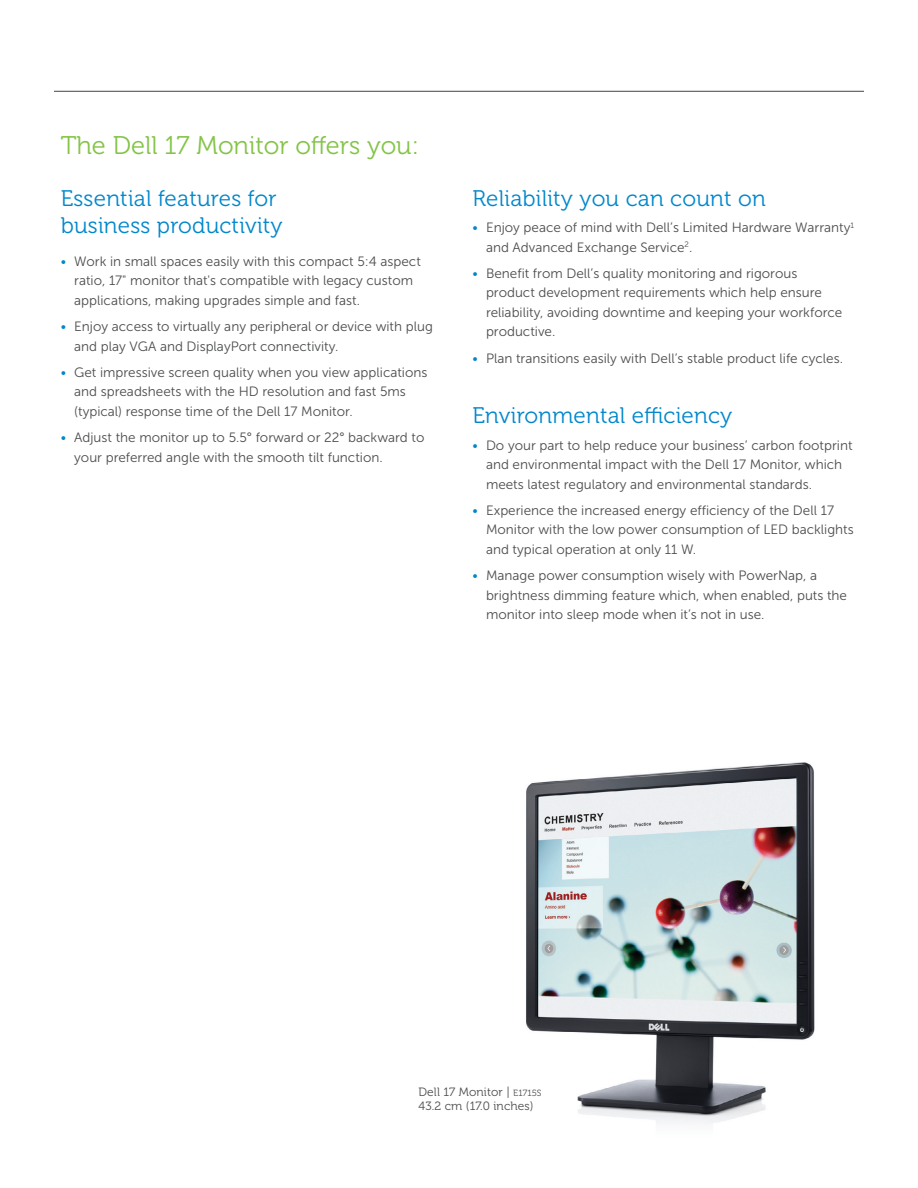
<style>
.page{position:relative;width:918px;height:1188px;background:#fff}
.page>*{position:absolute;margin:0;border:0;box-sizing:border-box;transform-origin:0 0}
.t1{font:25.5px "Museo For Dell 300";color:#83c447}
.t2{font:22.5px/27px "Museo For Dell 300";letter-spacing:.01em;color:#0087cb}
.t3{font:13.5px/19.5px "Museo Sans For Dell 300";color:#4b4c4d}
.t4{font:12px/14.4px "Museo For Dell 300";letter-spacing:.01em;color:#4b4c4d}
.s1{color:#0087cb}
.s2{font-size:9px}
</style>
<div class="page">
<img style="left:526px;top:762px;width:289px;height:361px">
<hr style="left:54px;top:91px;width:810px;height:1px;background:#3e444f">
<h1 class="t1" style="left:61px;top:132px;width:360px">The Dell 17 Monitor offers you:</h1>
<h2 class="t2" style="left:61px;top:185px;width:223px">Essential features for business productivity</h2>
<p class="t3" style="left:74px;top:252px;width:348px;text-indent:-14px"><span class="s1">•</span> Work in small spaces easily with this compact 5:4 aspect ratio, 17" monitor that's compatible with legacy custom applications, making upgrades simple and fast.</p>
<p class="t3" style="left:74px;top:317px;width:360px;text-indent:-14px"><span class="s1">•</span> Enjoy access to virtually any peripheral or device with plug and play VGA and DisplayPort connectivity.</p>
<p class="t3" style="left:74px;top:363px;width:355px;text-indent:-14px"><span class="s1">•</span> Get impressive screen quality when you view applications and spreadsheets with the HD resolution and fast 5ms (typical) response time of the Dell 17 Monitor.</p>
<p class="t3" style="left:74px;top:428px;width:352px;text-indent:-14px"><span class="s1">•</span> Adjust the monitor up to 5.5° forward or 22° backward to your preferred angle with the smooth tilt function.</p>
<h2 class="t2" style="left:472px;top:185px;width:295px">Reliability you can count on</h2>
<p class="t3" style="left:486px;top:218px;width:370px;text-indent:-14px"><span class="s1">•</span> Enjoy peace of mind with Dell’s Limited Hardware Warranty<sup>1 </sup>and Advanced Exchange Service<sup>2</sup>.</p>
<p class="t3" style="left:486px;top:264px;width:358px;text-indent:-14px"><span class="s1">•</span> Benefit from Dell’s quality monitoring and rigorous product development requirements which help ensure reliability, avoiding downtime and keeping your workforce productive.</p>
<p class="t3" style="left:473px;top:348px;width:372px"><span class="s1">•</span> Plan transitions easily with Dell’s stable product life cycles.</p>
<h2 class="t2" style="left:472px;top:403px;width:261px">Environmental efficiency</h2>
<p class="t3" style="left:486px;top:435px;width:368px;text-indent:-14px"><span class="s1">•</span> Do your part to help reduce your business’ carbon footprint and environmental impact with the Dell 17 Monitor, which meets latest regulatory and environmental standards.</p>
<p class="t3" style="left:486px;top:501px;width:369px;text-indent:-14px"><span class="s1">•</span> Experience the increased energy efficiency of the Dell 17<br>Monitor with the low power consumption of LED backlights and typical operation at only 11 W.</p>
<p class="t3" style="left:486px;top:566px;width:363px;text-indent:-14px"><span class="s1">•</span> Manage power consumption wisely with PowerNap, a brightness dimming feature which, when enabled, puts the monitor into sleep mode when it’s not in use.</p>
<p class="t4" style="left:418px;top:1085px;width:125px">Dell 17 Monitor | <span class="s2">E1715S<br></span>43.2 cm (17.0 inches)</p>
</div>
